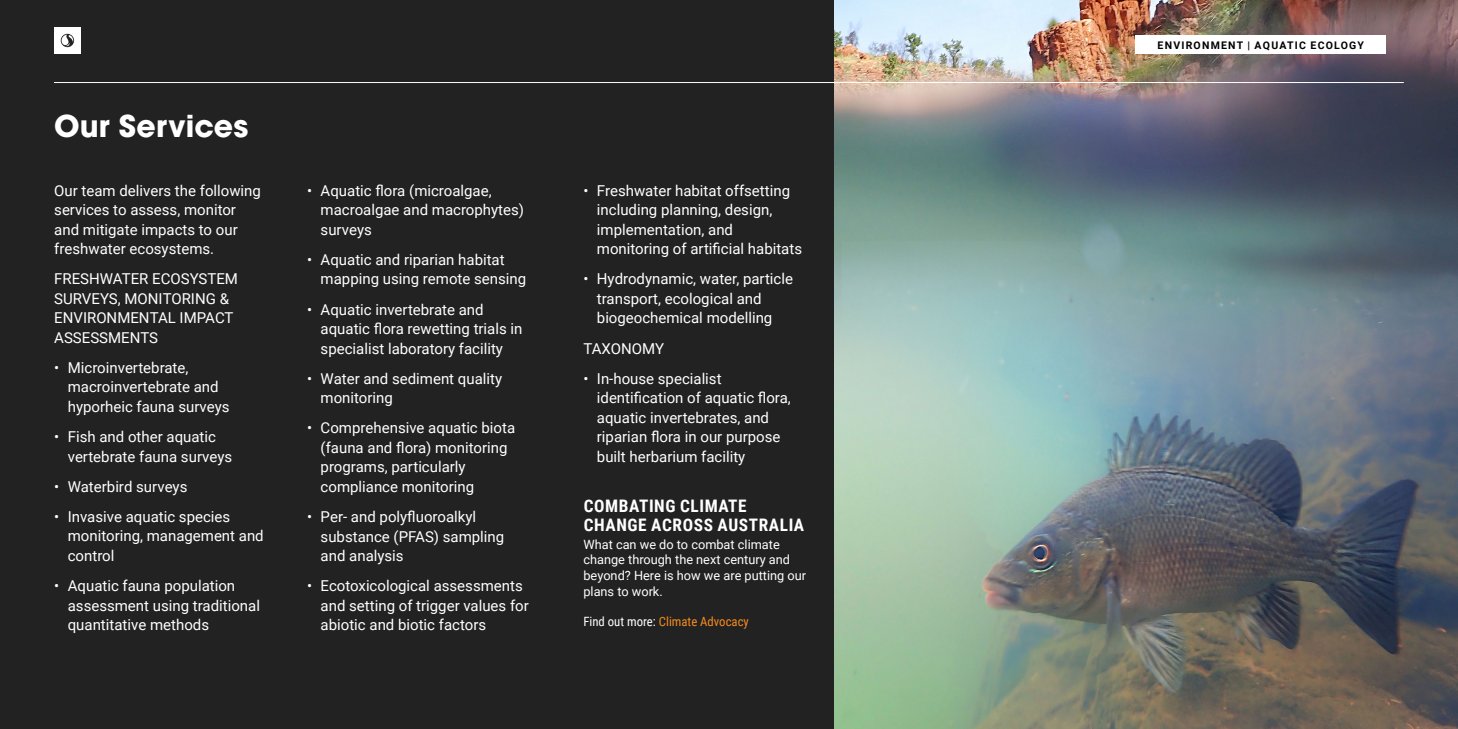
<style>
.page{position:relative;width:1458px;height:729px;background:#222}
.page>*{position:absolute;margin:0;border:0;box-sizing:border-box;transform-origin:0 0}
.t1{font:700 30px "ITC Avant Garde Pro";color:#fff}
.t2{font:700 17.25px/18.8px "Roboto Condensed";letter-spacing:.035em;color:#fff}
.t3{font:15px/19.5px "Roboto";color:#fff}
.t4{font:12.75px/15.8px "Roboto";color:#fff}
.t5{font:12.75px "Roboto Condensed";color:#f68b1f}
.t6{font:700 10.5px "Roboto";letter-spacing:.115em;color:#000}
.s1{color:#fff}
</style>
<div class="page">
<img style="left:834px;top:0;width:624px;height:729px">
<hr style="left:54px;top:82px;width:1350px;height:1px;background:#fff">
<div style="left:54px;top:27px;width:27px;height:27px;background:#fff"></div>
<svg style="left:60px;top:34px;width:14px;height:13px"></svg>
<div style="left:1136px;top:35px;width:250px;height:19px;background:#fff"></div>
<h1 class="t1" style="left:54px;top:106px;width:196px">Our Services</h1>
<p class="t3" style="left:54px;top:180px;width:208px">Our team delivers the following services to assess, monitor and mitigate impacts to our freshwater ecosystems.</p>
<p class="t3" style="left:54px;top:269px;width:185px">FRESHWATER ECOSYSTEM<br>SURVEYS, MONITORING &amp;<br>ENVIRONMENTAL IMPACT<br>ASSESSMENTS</p>
<p class="t3" style="left:68px;top:357px;width:163px;text-indent:-14px">• Microinvertebrate, macroinvertebrate and hyporheic fauna surveys</p>
<p class="t3" style="left:68px;top:426px;width:166px;text-indent:-14px">• Fish and other aquatic vertebrate fauna surveys</p>
<p class="t3" style="left:54px;top:476px;width:135px">• Waterbird surveys</p>
<p class="t3" style="left:68px;top:506px;width:197px;text-indent:-14px">• Invasive aquatic species monitoring, management and control</p>
<p class="t3" style="left:68px;top:575px;width:194px;text-indent:-14px">• Aquatic fauna population assessment using traditional quantitative methods</p>
<p class="t3" style="left:321px;top:180px;width:205px;text-indent:-14px">• Aquatic flora (microalgae, macroalgae and macrophytes) surveys</p>
<p class="t3" style="left:321px;top:249px;width:207px;text-indent:-14px">• Aquatic and riparian habitat mapping using remote sensing</p>
<p class="t3" style="left:321px;top:299px;width:203px;text-indent:-14px">• Aquatic invertebrate and aquatic flora rewetting trials in specialist laboratory facility</p>
<p class="t3" style="left:321px;top:368px;width:183px;text-indent:-14px">• Water and sediment quality monitoring</p>
<p class="t3" style="left:321px;top:418px;width:196px;text-indent:-14px">• Comprehensive aquatic biota (fauna and flora) monitoring programs, particularly compliance monitoring</p>
<p class="t3" style="left:321px;top:506px;width:185px;text-indent:-14px">• Per- and polyfluoroalkyl substance (PFAS) sampling and analysis</p>
<p class="t3" style="left:321px;top:576px;width:210px;text-indent:-14px">• Ecotoxicological assessments and setting of trigger values for abiotic and biotic factors</p>
<p class="t3" style="left:597px;top:180px;width:207px;text-indent:-14px">• Freshwater habitat offsetting including planning, design, implementation, and monitoring of artificial habitats</p>
<p class="t3" style="left:597px;top:269px;width:198px;text-indent:-14px">• Hydrodynamic, water, particle transport, ecological and biogeochemical modelling</p>
<p class="t3" style="left:583px;top:338px;width:82px">TAXONOMY</p>
<p class="t3" style="left:597px;top:368px;width:195px;text-indent:-14px">• In-house specialist identification of aquatic flora, aquatic invertebrates, and riparian flora in our purpose built herbarium facility</p>
<p class="t2" style="left:584px;top:496px;width:222px">COMBATING CLIMATE<br>CHANGE ACROSS AUSTRALIA</p>
<p class="t4" style="left:583px;top:536px;width:224px">What can we do to combat climate change through the next century and beyond? Here is how we are putting our plans to work.</p>
<p class="t5" style="left:583px;top:612px;width:167px"><span class="s1">Find out more:</span> Climate Advocacy</p>
<p class="t6" style="left:1158px;top:38px;width:208px">ENVIRONMENT | AQUATIC ECOLOGY</p>
</div>
